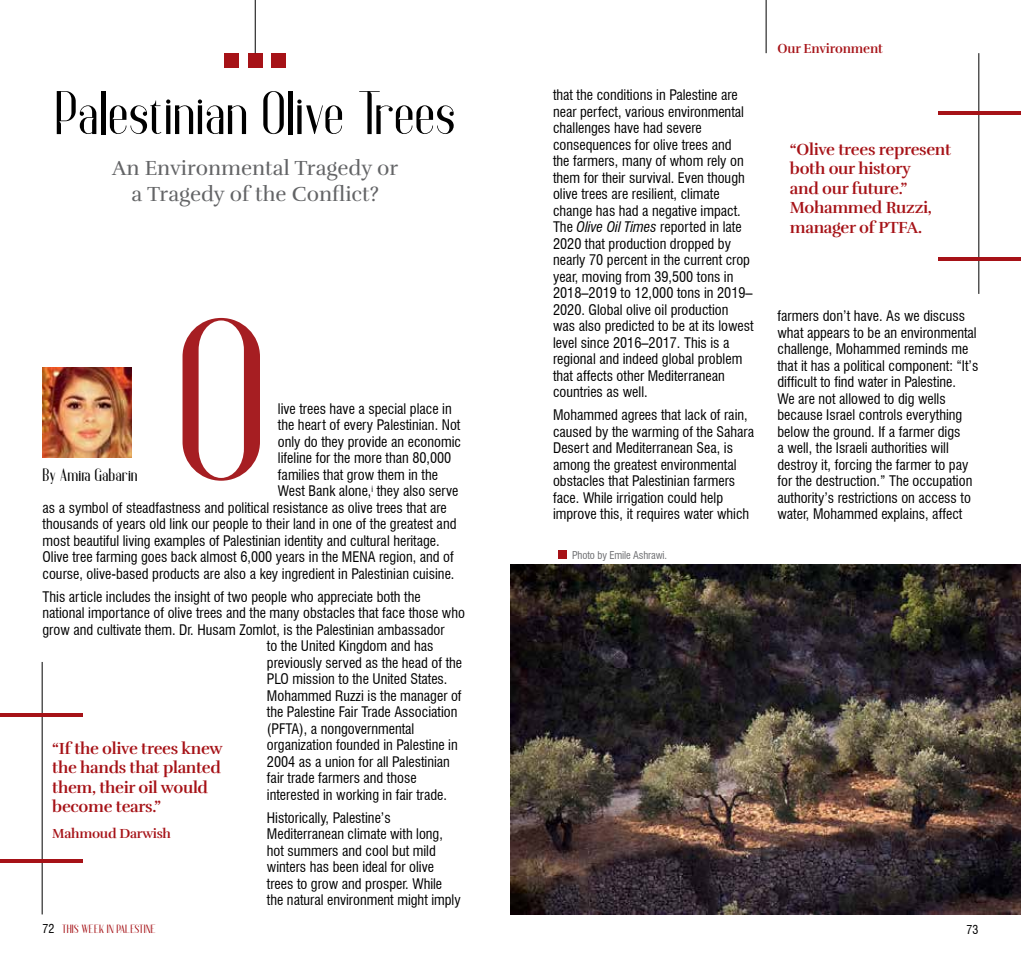
<style>
.page{position:relative;width:1021px;height:957px;background:#fff}
.page>*{position:absolute;margin:0;border:0;box-sizing:border-box;transform-origin:0 0}
.t1{font:232.5px "Anteric";color:#a61e22}
.t2{font:61.5px "Anteric";letter-spacing:-.01em;color:#000}
.t3{font:21px/25.5px "Rufina";color:#636466;text-align:center}
.t4{font:700 18px "Anteric";color:#000}
.t5{font:700 16.5px/19.5px "Rufina";letter-spacing:-.02em;color:#a61217}
.t6{font:condensed 14.25px/16.5px "Swiss 721 BT";color:#000}
.t7{font:700 13.5px "Rufina";letter-spacing:-.02em;color:#a61217}
.t8{font:700 13.5px "Rufina";letter-spacing:-.02em;color:#a61217;scale:.96 1}
.t9{font:700 12px "Anteric";color:#a61217}
.t10{font:condensed 12px "Swiss 721 BT";color:#000}
.t11{font:condensed 10.5px "Swiss 721 BT";letter-spacing:-.01em;color:#6d6e71}
.s1{font-style:italic}
.s2{font-family:"Swiss 721 BT";font-weight:400;font-stretch:condensed;color:#000}
</style>
<div class="page">
<hr style="left:765px;top:0;width:1px;height:53px;background:#000">
<div style="left:248px;top:53px;width:15px;height:15px;background:#a61217"></div>
<div style="left:224px;top:53px;width:15px;height:15px;background:#a61217"></div>
<div style="left:271px;top:53px;width:15px;height:15px;background:#a61217"></div>
<hr style="left:255px;top:0;width:1px;height:53px;background:#000">
<hr style="left:978px;top:53px;width:1px;height:241px;background:#000">
<hr style="left:938px;top:112px;width:82px;height:3px;background:#a61217">
<hr style="left:938px;top:257px;width:82px;height:4px;background:#a61217">
<hr style="left:42px;top:662px;width:1px;height:252px;background:#000">
<hr style="left:0;top:713px;width:83px;height:4px;background:#a61217">
<hr style="left:0;top:859px;width:83px;height:4px;background:#a61217">
<img style="left:43px;top:368px;width:89px;height:89px">
<img style="left:510px;top:565px;width:510px;height:349px">
<div style="left:558px;top:551px;width:9px;height:8px;background:#a61217"></div>
<h2 class="t2" style="left:54px;top:91px;width:403px">Palestinian Olive Trees</h2>
<p class="t6" style="left:553px;top:87px;width:202px">that the conditions in Palestine are near perfect, various environmental challenges have had severe consequences for olive trees and<br>the farmers, many of whom rely on them for their survival. Even though olive trees are resilient, climate change has had a negative impact.<br>The <span class="s1">Olive Oil Times</span> reported in late 2020 that production dropped by nearly 70 percent in the current crop year, moving from 39,500 tons in 2018–2019 to 12,000 tons in 2019– 2020. Global olive oil production was also predicted to be at its lowest level since 2016–2017. This is a regional and indeed global problem that affects other Mediterranean countries as well.</p>
<p class="t6" style="left:553px;top:407px;width:202px">Mohammed agrees that lack of rain, caused by the warming of the Sahara Desert and Mediterranean Sea, is among the greatest environmental obstacles that Palestinian farmers face. While irrigation could help improve this, it requires water which</p>
<h3 class="t3" style="left:112px;top:156px;width:288px">An Environmental Tragedy or a Tragedy of the Conflict?</h3>
<h1 class="t1" style="left:173px;top:318px;width:99px">O</h1>
<p class="t6" style="left:278px;top:400px;width:175px">live trees have a special place in</p>
<p class="t6" style="left:278px;top:417px;width:184px">the heart of every Palestinian. Not</p>
<p class="t6" style="left:278px;top:433px;width:185px">only do they provide an economic</p>
<p class="t6" style="left:278px;top:450px;width:175px">lifeline for the more than 80,000</p>
<p class="t6" style="left:278px;top:466px;width:161px">families that grow them in the</p>
<p class="t6" style="left:278px;top:483px;width:182px">West Bank alone,<sup>i</sup> they also serve</p>
<p class="t6" style="left:43px;top:499px;width:406px">as a symbol of steadfastness and political resistance as olive trees that are</p>
<p class="t6" style="left:43px;top:516px;width:415px">thousands of years old link our people to their land in one of the greatest and</p>
<p class="t6" style="left:43px;top:532px;width:399px">most beautiful living examples of Palestinian identity and cultural heritage.</p>
<p class="t6" style="left:43px;top:549px;width:413px">Olive tree farming goes back almost 6,000 years in the MENA region, and of</p>
<p class="t6" style="left:43px;top:565px;width:413px">course, olive-based products are also a key ingredient in Palestinian cuisine.</p>
<p class="t6" style="left:43px;top:588px;width:424px">This article includes the insight of two people who appreciate both the national importance of olive trees and the many obstacles that face those who grow and cultivate them. Dr. Husam Zomlot, is the Palestinian ambassador</p>
<p class="t4" style="left:43px;top:466px;width:97px">By Amira Gabarin</p>
<p class="t11" style="left:572px;top:548px;width:97px">Photo by Emile Ashrawi.</p>
<p class="t5" style="left:52px;top:738px;width:172px">“If the olive trees knew the hands that planted them, their oil would become tears.”</p>
<p class="t7" style="left:52px;top:825px;width:120px">Mahmoud Darwish</p>
<p class="t6" style="left:267px;top:638px;width:197px">to the United Kingdom and has previously served as the head of the PLO mission to the United States.<br>Mohammed Ruzzi is the manager of the Palestine Fair Trade Association (PFTA), a nongovernmental organization founded in Palestine in 2004 as a union for all Palestinian fair trade farmers and those interested in working in fair trade.</p>
<p class="t6" style="left:267px;top:809px;width:195px">Historically, Palestine’s<br>Mediterranean climate with long, hot summers and cool but mild winters has been ideal for olive trees to grow and prosper. While the natural environment might imply</p>
<p class="t8" style="left:777px;top:40px;width:111px">Our Environment</p>
<p class="t5" style="left:790px;top:140px;width:163px">“Olive trees represent both our history<br>and our future.”<br>Mohammed Ruzzi, manager of PTFA.</p>
<p class="t6" style="left:777px;top:308px;width:202px">farmers don’t have. As we discuss what appears to be an environmental challenge, Mohammed reminds me that it has a political component: “It’s difficult to find water in Palestine.<br>We are not allowed to dig wells because Israel controls everything below the ground. If a farmer digs<br>a well, the Israeli authorities will destroy it, forcing the farmer to pay for the destruction.” The occupation authority’s restrictions on access to water, Mohammed explains, affect</p>
<p class="t9" style="left:43px;top:922px;width:115px"><span class="s2">72</span> THIS WEEK IN PALESTINE</p>
<p class="t10" style="left:966px;top:922px;width:13px">73</p>
</div>
